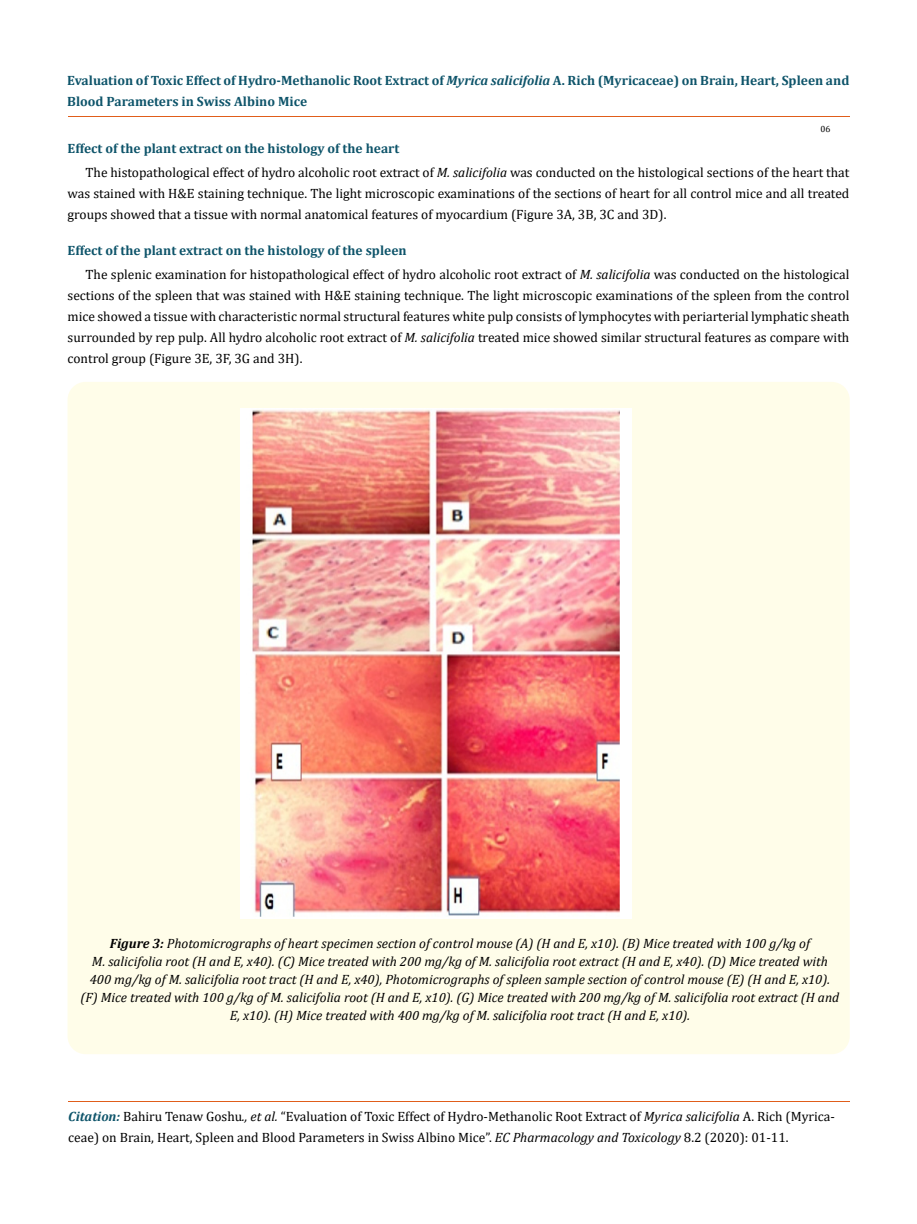
<style>
.page{position:relative;width:917px;height:1224px;background:#fff}
.page>*{position:absolute;margin:0;border:0;box-sizing:border-box;transform-origin:0 0}
.t1{font:13.5px/21px "Cambria";color:#000}
.t2{font:italic 13.5px/18px "Cambria";color:#000;text-align:center}
.t3{font:700 13.5px/21px "Cambria";color:#0e546a}
.t4{font:9px "Cambria";color:#000}
.s1{font-style:italic}
.s2{font-weight:700;color:#0e546a}
.s3{font-weight:700}
.s4{font-weight:700;font-style:italic;color:#0e546a}
</style>
<div class="page">
<hr style="left:68px;top:117px;width:781px;height:1px;background:#e05d1a">
<hr style="left:68px;top:1101px;width:781px;height:1px;background:#e05d1a">
<div style="left:68px;top:382px;width:781px;height:672px;background:#fffde9;border-radius:18px"></div>
<img style="left:240px;top:408px;width:391px;height:510px">
<p class="t3" style="left:67px;top:69px;width:783px">Evaluation of Toxic Effect of Hydro-Methanolic Root Extract of <span class="s1">Myrica salicifolia</span> A. Rich (Myricaceae) on Brain, Heart, Spleen and<br>Blood Parameters in Swiss Albino Mice</p>
<p class="t4" style="left:820px;top:123px;width:11px">06</p>
<p class="t1" style="left:85px;top:137px;width:765px;line-height:24px;text-indent:-18px"><span class="s2">Effect of the plant extract on the histology of the heart<br></span>The histopathological effect of hydro alcoholic root extract of <span class="s1">M. salicifolia</span> was conducted on the histological sections of the heart that</p>
<p class="t1" style="left:68px;top:183px;width:783px">was stained with H&amp;E staining technique. The light microscopic examinations of the sections of heart for all control mice and all treated groups showed that a tissue with normal anatomical features of myocardium (Figure 3A, 3B, 3C and 3D).</p>
<p class="t1" style="left:85px;top:239px;width:765px;line-height:24px;text-indent:-18px"><span class="s2">Effect of the plant extract on the histology of the spleen<br></span>The splenic examination for histopathological effect of hydro alcoholic root extract of <span class="s1">M. salicifolia</span> was conducted on the histological</p>
<p class="t1" style="left:68px;top:285px;width:783px;text-align:justify">sections of the spleen that was stained with H&amp;E staining technique. The light microscopic examinations of the spleen from the control mice showed a tissue with characteristic normal structural features white pulp consists of lymphocytes with periarterial lymphatic sheath surrounded by rep pulp. All hydro alcoholic root extract of <span class="s1">M. salicifolia</span> treated mice showed similar structural features as compare with control group (Figure 3E, 3F, 3G and 3H).</p>
<p class="t2" style="left:81px;top:934px;width:760px"><span class="s3">Figure 3:</span> Photomicrographs of heart specimen section of control mouse (A) (H and E, x10). (B) Mice treated with 100 g/kg of<br>M. salicifolia root (H and E, x40). (C) Mice treated with 200 mg/kg of M. salicifolia root extract (H and E, x40). (D) Mice treated with 400 mg/kg of M. salicifolia root tract (H and E, x40), Photomicrographs of spleen sample section of control mouse (E) (H and E, x10). (F) Mice treated with 100 g/kg of M. salicifolia root (H and E, x10). (G) Mice treated with 200 mg/kg of M. salicifolia root extract (H and E, x10). (H) Mice treated with 400 mg/kg of M. salicifolia root tract (H and E, x10).</p>
<p class="t1" style="left:68px;top:1106px;width:768px"><span class="s4">Citation:</span> Bahiru Tenaw Goshu<span class="s1">., et al.</span> “Evaluation of Toxic Effect of Hydro-Methanolic Root Extract of <span class="s1">Myrica salicifolia</span> A. Rich (Myrica&shy;ceae) on Brain, Heart, Spleen and Blood Parameters in Swiss Albino Mice”. <span class="s1">EC Pharmacology and Toxicology</span> 8.2 (2020): 01-11.</p>
</div>
